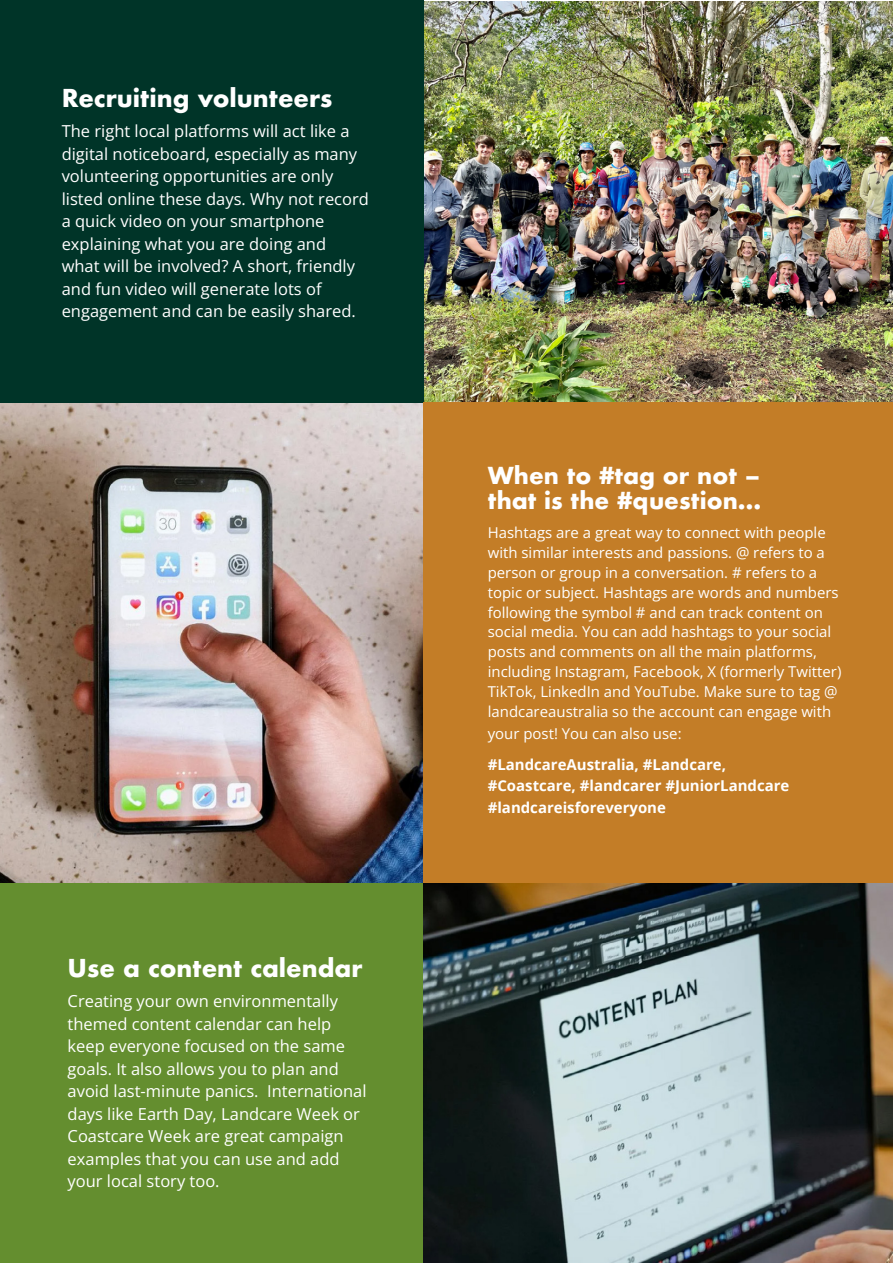
<style>
.page{position:relative;width:893px;height:1263px;background:#fff}
.page>*{position:absolute;margin:0;border:0;box-sizing:border-box;transform-origin:0 0}
.t1{font:700 24px "Futura";color:#fff}
.t2{font:700 22.8px/25.7px "Futura";color:#fff}
.t3{font:16.5px/22.5px "Open Sans";color:#fff}
.t4{font:15px/20px "Open Sans";color:#fff}
.t5{font:700 15px/21.5px "Open Sans";color:#fff}
</style>
<div class="page">
<img style="left:423px;top:1px;width:470px;height:402px">
<img style="left:0;top:403px;width:423px;height:481px">
<div style="left:0;top:0;width:423px;height:403px;background:#003428"></div>
<div style="left:0;top:884px;width:423px;height:379px;background:#648e2f"></div>
<div style="left:423px;top:403px;width:470px;height:481px;background:#c37d27"></div>
<img style="left:423px;top:884px;width:470px;height:379px">
<h1 class="t1" style="left:62px;top:81px;width:272px">Recruiting volunteers</h1>
<p class="t3" style="left:62px;top:120px;width:309px">The right local platforms will act like a digital noticeboard, especially as many volunteering opportunities are only listed online these days. Why not record a quick video on your smartphone explaining what you are doing and<br>what will be involved? A short, friendly and fun video will generate lots of engagement and can be easily shared.</p>
<h1 class="t1" style="left:68px;top:951px;width:296px">Use a content calendar</h1>
<p class="t3" style="left:68px;top:989px;width:300px">Creating your own environmentally themed content calendar can help keep everyone focused on the same goals. It also allows you to plan and avoid last-minute panics. International days like Earth Day, Landcare Week or Coastcare Week are great campaign examples that you can use and add your local story too.</p>
<h2 class="t2" style="left:488px;top:462px;width:275px">When to #tag or not – that is the #question…</h2>
<p class="t4" style="left:488px;top:522px;width:355px">Hashtags are a great way to connect with people with similar interests and passions. @ refers to a person or group in a conversation. # refers to a topic or subject. Hashtags are words and numbers following the symbol # and can track content on social media. You can add hashtags to your social posts and comments on all the main platforms, including Instagram, Facebook, X (formerly Twitter)<br>TikTok, LinkedIn and YouTube. Make sure to tag @ landcareaustralia so the account can engage with</p>
<p class="t4" style="left:488px;top:723px;width:195px">your post! You can also use:</p>
<p class="t5" style="left:488px;top:753px;width:303px">#LandcareAustralia, #Landcare, #Coastcare, #landcarer #JuniorLandcare #landcareisforeveryone</p>
</div>
